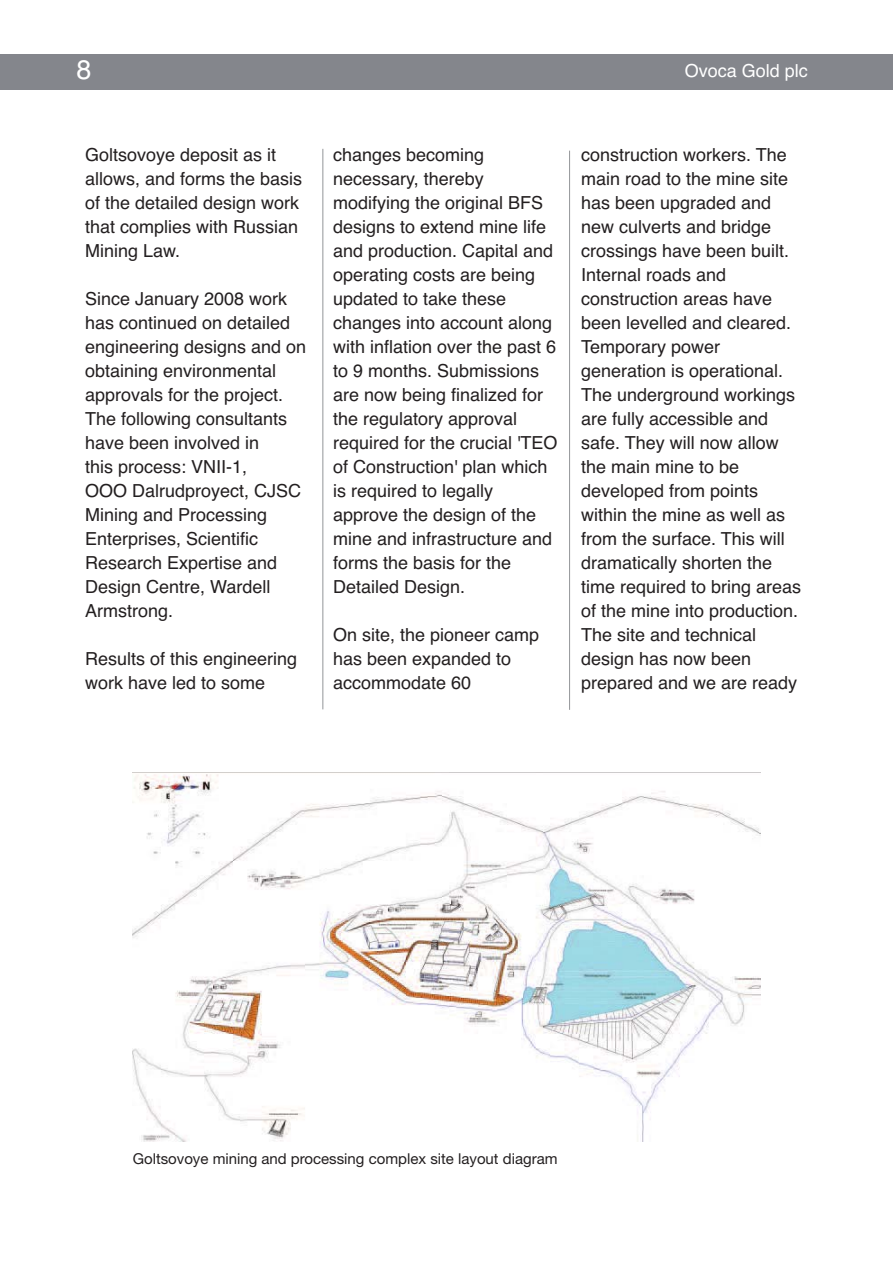
<style>
.page{position:relative;width:893px;height:1263px;background:#fff}
.page>*{position:absolute;margin:0;border:0;box-sizing:border-box;transform-origin:0 0}
.t1{font:27px "Helvetica";color:#fff}
.t2{font:18px/24px "Helvetica";color:#231f20}
.t3{font:18px "Helvetica";color:#fff}
.t4{font:15px "Helvetica Neue Roman+NOFRUU";color:#231f20}
</style>
<div class="page">
<div style="left:0;top:54px;width:893px;height:36px;background:#84868c"></div>
<hr style="left:322px;top:149px;width:1px;height:560px;background:#939598">
<hr style="left:569px;top:151px;width:1px;height:559px;background:#939598">
<img style="left:133px;top:774px;width:627px;height:367px">
<h1 class="t1" style="left:77px;top:60px;width:17px">8</h1>
<p class="t3" style="left:685px;top:64px;width:125px">Ovoca Gold plc</p>
<p class="t2" style="left:85px;top:144px;width:219px">Goltsovoye deposit as it allows, and forms the basis of the detailed design work that complies with Russian<br>Mining Law.</p>
<p class="t2" style="left:85px;top:288px;width:223px">Since January 2008 work has continued on detailed engineering designs and on obtaining environmental approvals for the project.<br>The following consultants have been involved in<br>this process: VNII-1,<br>OOO Dalrudproyect, CJSC<br>Mining and Processing<br>Enterprises, Scientific<br>Research Expertise and<br>Design Centre, Wardell<br>Armstrong.</p>
<p class="t2" style="left:85px;top:648px;width:214px">Results of this engineering work have led to some</p>
<p class="t2" style="left:333px;top:144px;width:226px">changes becoming necessary, thereby modifying the original BFS designs to extend mine life and production. Capital and operating costs are being updated to take these changes into account along with inflation over the past 6 to 9 months. Submissions are now being finalized for the regulatory approval required for the crucial 'TEO of Construction' plan which is required to legally approve the design of the mine and infrastructure and forms the basis for the<br>Detailed Design.</p>
<p class="t2" style="left:333px;top:624px;width:208px">On site, the pioneer camp has been expanded to accommodate 60</p>
<p class="t2" style="left:581px;top:144px;width:222px">construction workers. The main road to the mine site has been upgraded and new culverts and bridge crossings have been built.<br>Internal roads and construction areas have been levelled and cleared.<br>Temporary power generation is operational.<br>The underground workings are fully accessible and safe. They will now allow the main mine to be developed from points within the mine as well as from the surface. This will dramatically shorten the time required to bring areas of the mine into production.<br>The site and technical design has now been prepared and we are ready</p>
<p class="t4" style="left:133px;top:1152px;width:426px">Goltsovoye mining and processing complex site layout diagram</p>
</div>
